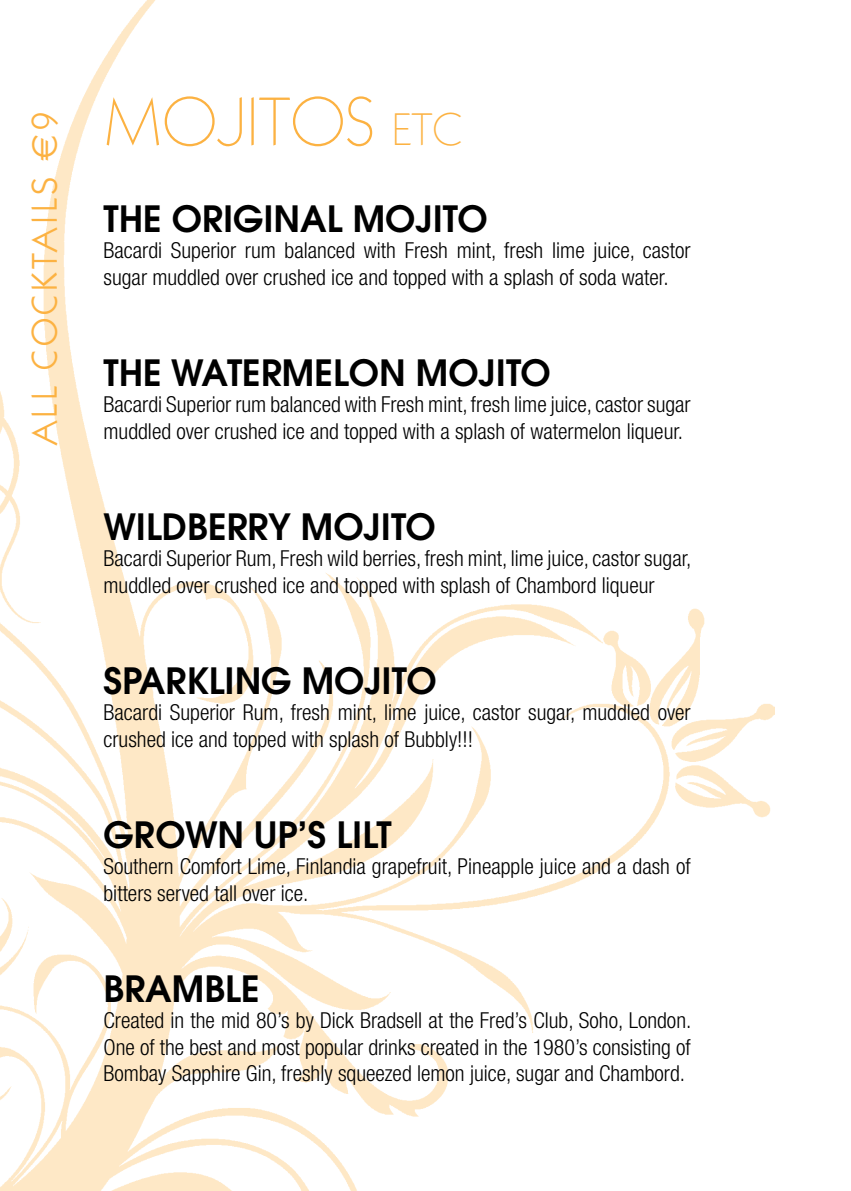
<style>
.page{position:relative;width:851px;height:1191px;background:#fff}
.page>*{position:absolute;margin:0;border:0;box-sizing:border-box;transform-origin:0 0}
.t1{font:300 66px "Kabel";color:#fcb242}
.t2{font:600 36px "Avant Garde";color:#000}
.t3{font:36px "Itc Kabel";color:#fcb242}
.t4{font:300 condensed 22px/26.4px "Helvetica Neue";color:#000}
.s1{font-family:"Euro Sans"}
.s2{font-size:44px}
</style>
<div class="page">
<img style="left:0;top:0;width:774px;height:1191px">
<h2 class="t3" style="left:23px;top:445px;width:335px;rotate:-90deg">All cocktails <span class="s1">€</span>9</h2>
<h1 class="t1" style="left:103px;top:86px;width:360px">MOJITOS <span class="s2">ETC</span></h1>
<h2 class="t2" style="left:103px;top:195px;width:362px">THE ORIGINAL MOJITO</h2>
<p class="t4" style="left:103px;top:237px;width:588px">Bacardi Superior rum balanced with Fresh mint, fresh lime juice, castor sugar muddled over crushed ice and topped with a splash of soda water.</p>
<h2 class="t2" style="left:103px;top:349px;width:425px">THE WATERMELON MOJITO</h2>
<p class="t4" style="left:103px;top:391px;width:588px">Bacardi Superior rum balanced with Fresh mint, fresh lime juice, castor sugar muddled over crushed ice and topped with a splash of watermelon liqueur.</p>
<h2 class="t2" style="left:103px;top:503px;width:310px">WILDBERRY MOJITO</h2>
<p class="t4" style="left:103px;top:545px;width:589px">Bacardi Superior Rum, Fresh wild berries, fresh mint, lime juice, castor sugar, muddled over crushed ice and topped with splash of Chambord liqueur</p>
<h2 class="t2" style="left:103px;top:657px;width:311px">SPARKLING MOJITO</h2>
<p class="t4" style="left:103px;top:699px;width:588px">Bacardi Superior Rum, fresh mint, lime juice, castor sugar, muddled over crushed ice and topped with splash of Bubbly!!!</p>
<h2 class="t2" style="left:103px;top:811px;width:289px">GROWN UP’S LILT</h2>
<p class="t4" style="left:103px;top:853px;width:588px">Southern Comfort Lime, Finlandia grapefruit, Pineapple juice and a dash of bitters served tall over ice.</p>
<h2 class="t2" style="left:103px;top:965px;width:158px">BRAMBLE</h2>
<p class="t4" style="left:103px;top:1007px;width:589px;text-align:justify">Created in the mid 80’s by Dick Bradsell at the Fred’s Club, Soho, London.<br>One of the best and most popular drinks created in the 1980’s consisting of Bombay Sapphire Gin, freshly squeezed lemon juice, sugar and Chambord.</p>
</div>
